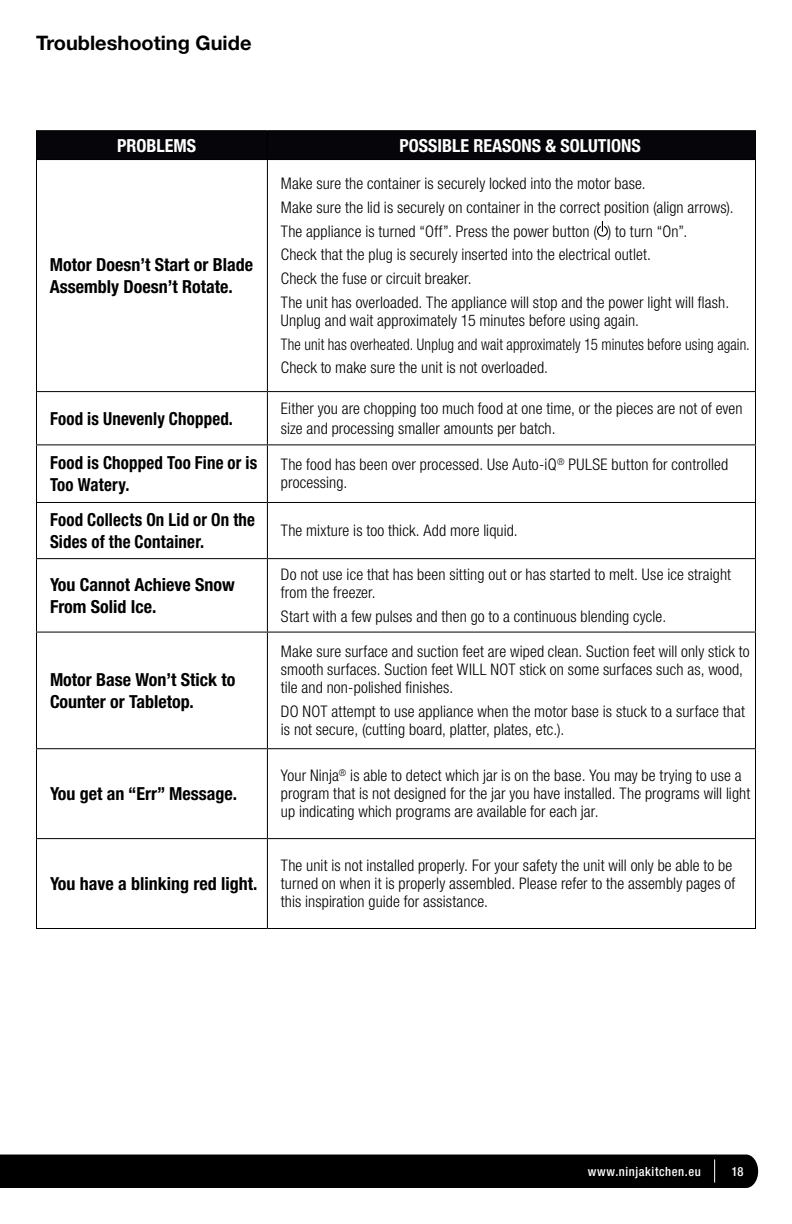
<style>
.page{position:relative;width:792px;height:1224px;background:#fff}
.page>*{position:absolute;margin:0;border:0;box-sizing:border-box;transform-origin:0 0}
.t1{font:700 20px "Helvetica Neue LT Std";color:#000}
.t2{font:700 condensed 18px/21.6px "Helvetica Neue LT Std";color:#000}
.t3{font:700 condensed 18px/21.6px "Helvetica Neue LT Std";color:#000;scale:.94 1}
.t4{font:700 condensed 18px "Helvetica Neue LT Std";color:#fff}
.t5{font:300 condensed 16px/18px "Helvetica Neue LT Std";letter-spacing:.01em;color:#000}
.t6{font:500 condensed 12.6px "Helvetica Neue LT Std";letter-spacing:.045em;color:#fff}
</style>
<div class="page">
<div style="left:0;top:1155px;width:758px;height:33px;background:#000"></div>
<div style="left:36px;top:131px;width:231px;height:29px;background:#05050a"></div>
<div style="left:267px;top:131px;width:489px;height:29px;background:#06050a"></div>
<hr style="left:36px;top:160px;width:1px;height:231px;background:#000">
<hr style="left:36px;top:392px;width:1px;height:52px;background:#000">
<hr style="left:36px;top:445px;width:1px;height:57px;background:#000">
<hr style="left:36px;top:503px;width:1px;height:55px;background:#000">
<hr style="left:36px;top:559px;width:1px;height:73px;background:#000">
<hr style="left:36px;top:633px;width:1px;height:115px;background:#000">
<hr style="left:36px;top:749px;width:1px;height:89px;background:#000">
<hr style="left:36px;top:839px;width:1px;height:89px;background:#000">
<hr style="left:36px;top:632px;width:231px;height:1px;background:#000">
<hr style="left:267px;top:632px;width:489px;height:1px;background:#000">
<hr style="left:36px;top:748px;width:231px;height:1px;background:#000">
<hr style="left:267px;top:748px;width:489px;height:1px;background:#000">
<hr style="left:36px;top:838px;width:231px;height:1px;background:#000">
<hr style="left:267px;top:838px;width:489px;height:1px;background:#000">
<hr style="left:36px;top:928px;width:231px;height:1px;background:#000">
<hr style="left:267px;top:928px;width:489px;height:1px;background:#000">
<hr style="left:267px;top:160px;width:1px;height:231px;background:#000">
<hr style="left:755px;top:160px;width:1px;height:231px;background:#000">
<hr style="left:267px;top:392px;width:1px;height:52px;background:#000">
<hr style="left:755px;top:392px;width:1px;height:52px;background:#000">
<hr style="left:267px;top:445px;width:1px;height:57px;background:#000">
<hr style="left:755px;top:445px;width:1px;height:57px;background:#000">
<hr style="left:267px;top:503px;width:1px;height:55px;background:#000">
<hr style="left:755px;top:503px;width:1px;height:55px;background:#000">
<hr style="left:267px;top:559px;width:1px;height:73px;background:#000">
<hr style="left:755px;top:559px;width:1px;height:73px;background:#000">
<hr style="left:267px;top:633px;width:1px;height:115px;background:#000">
<hr style="left:755px;top:633px;width:1px;height:115px;background:#000">
<hr style="left:267px;top:749px;width:1px;height:89px;background:#000">
<hr style="left:755px;top:749px;width:1px;height:89px;background:#000">
<hr style="left:267px;top:839px;width:1px;height:89px;background:#000">
<hr style="left:755px;top:839px;width:1px;height:89px;background:#000">
<hr style="left:36px;top:391px;width:231px;height:1px;background:#000">
<hr style="left:267px;top:391px;width:489px;height:1px;background:#000">
<hr style="left:36px;top:444px;width:231px;height:1px;background:#000">
<hr style="left:267px;top:444px;width:489px;height:1px;background:#000">
<hr style="left:36px;top:502px;width:231px;height:1px;background:#000">
<hr style="left:267px;top:502px;width:489px;height:1px;background:#000">
<hr style="left:36px;top:558px;width:231px;height:1px;background:#000">
<hr style="left:267px;top:558px;width:489px;height:1px;background:#000">
<hr style="left:36px;top:130px;width:231px;height:1px;background:#000">
<hr style="left:267px;top:130px;width:489px;height:1px;background:#000">
<hr style="left:36px;top:159px;width:231px;height:1px;background:#000">
<hr style="left:267px;top:159px;width:489px;height:1px;background:#000">
<svg style="left:597px;top:221px;width:11px;height:16px"></svg>
<p class="t1" style="left:36px;top:31px;width:217px">Troubleshooting Guide</p>
<p class="t4" style="left:117px;top:134px;width:81px">PROBLEMS</p>
<p class="t4" style="left:400px;top:134px;width:243px">POSSIBLE REASONS &amp; SOLUTIONS</p>
<p class="t2" style="left:50px;top:254px;width:205px">Motor Doesn’t Start or Blade<br>Assembly Doesn’t Rotate.</p>
<p class="t5" style="left:281px;top:171px;width:454px;line-height:23.8px">Make sure the container is securely locked into the motor base.<br>Make sure the lid is securely on container in the correct position (align arrows).<br>The appliance is turned “Off”. Press the power button ( ) to turn “On”.<br>Check that the plug is securely inserted into the electrical outlet.<br>Check the fuse or circuit breaker.<br>The unit has overloaded. The appliance will stop and the power light will flash.</p>
<p class="t5" style="left:281px;top:308px;width:470px;line-height:23.8px">Unplug and wait approximately 15 minutes before using again.<br>The unit has overheated. Unplug and wait approximately 15 minutes before using again.<br>Check to make sure the unit is not overloaded.</p>
<p class="t3" style="left:50px;top:407px;width:196px">Food is Unevenly Chopped.</p>
<p class="t5" style="left:281px;top:399px;width:463px;line-height:19.2px">Either you are chopping too much food at one time, or the pieces are not of even size and processing smaller amounts per batch.</p>
<p class="t3" style="left:50px;top:452px;width:222px">Food is Chopped Too Fine or is<br>Too Watery.</p>
<p class="t5" style="left:281px;top:456px;width:449px">The food has been over processed. Use Auto-iQ<sup>®</sup> PULSE button for controlled processing.</p>
<p class="t3" style="left:50px;top:509px;width:220px">Food Collects On Lid or On the<br>Sides of the Container.</p>
<p class="t5" style="left:281px;top:521px;width:238px">The mixture is too thick. Add more liquid.</p>
<p class="t2" style="left:50px;top:574px;width:186px">You Cannot Achieve Snow<br>From Solid Ice.</p>
<p class="t5" style="left:281px;top:565px;width:452px">Do not use ice that has been sitting out or has started to melt. Use ice straight from the freezer.</p>
<p class="t5" style="left:281px;top:607px;width:387px">Start with a few pulses and then go to a continuous blending cycle.</p>
<p class="t2" style="left:50px;top:669px;width:187px">Motor Base Won’t Stick to<br>Counter or Tabletop.</p>
<p class="t2" style="left:50px;top:783px;width:189px">You get an “Err” Message.</p>
<p class="t2" style="left:50px;top:873px;width:209px">You have a blinking red light.</p>
<p class="t5" style="left:281px;top:642px;width:470px">Make sure surface and suction feet are wiped clean. Suction feet will only stick to smooth surfaces. Suction feet WILL NOT stick on some surfaces such as, wood, tile and non-polished finishes.</p>
<p class="t5" style="left:281px;top:702px;width:466px">DO NOT attempt to use appliance when the motor base is stuck to a surface that is not secure, (cutting board, platter, plates, etc.).</p>
<p class="t5" style="left:281px;top:767px;width:471px">Your Ninja<sup>®</sup> is able to detect which jar is on the base. You may be trying to use a program that is not designed for the jar you have installed. The programs will light up indicating which programs are available for each jar.</p>
<p class="t5" style="left:281px;top:856px;width:456px">The unit is not installed properly. For your safety the unit will only be able to be turned on when it is properly assembled. Please refer to the assembly pages of this inspiration guide for assistance.</p>
<p class="t6" style="left:588px;top:1164px;width:115px">www.ninjakitchen.eu</p>
<p class="t6" style="left:732px;top:1164px;width:14px">18</p>
</div>
